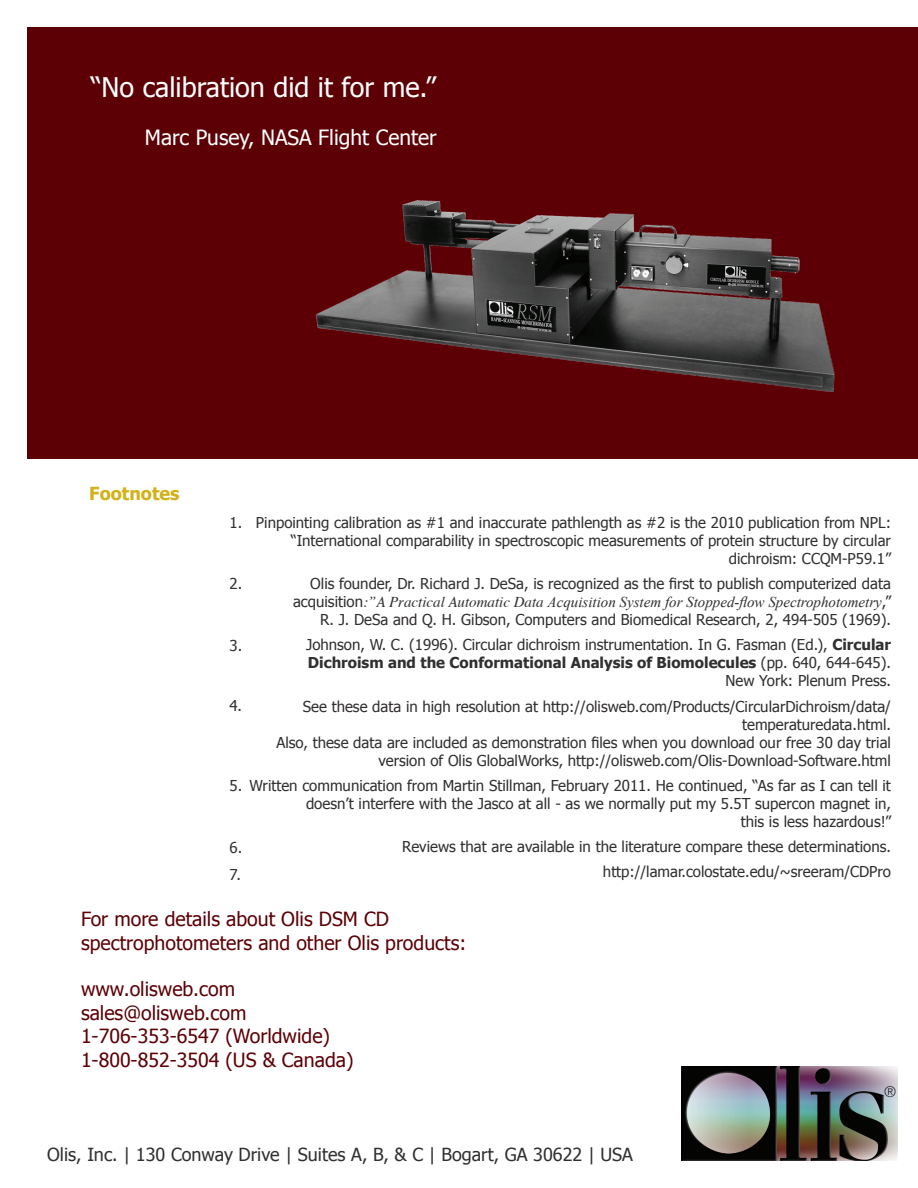
<style>
.page{position:relative;width:918px;height:1188px;background:#fff}
.page>*{position:absolute;margin:0;border:0;box-sizing:border-box;transform-origin:0 0}
.t1{font:27px "Tahoma";color:#fff}
.t2{font:21px "Tahoma";color:#fff}
.t3{font:19.5px/23.4px "Tahoma";color:#5d0006}
.t4{font:18px "Tahoma";color:#312f30}
.t5{font:700 18px "Tahoma";color:#d3b118}
.t6{font:15px/18px "Tahoma";color:#312f30;text-align:right}
.t7{font:700 15px/18px "Tahoma";color:#312f30;text-align:right}
.t8{font:italic 15px "Times New Roman";color:#312f30}
.s1{font-family:"Tahoma";font-style:normal}
.s2{font-family:"Times"}
.s3{font-weight:700}
.s4{font-weight:400}
</style>
<div class="page">
<div style="left:27px;top:27px;width:891px;height:432px;background:#5d0006"></div>
<img style="left:682px;top:1066px;width:216px;height:95px">
<img style="left:315px;top:200px;width:520px;height:192px">
<h1 class="t1" style="left:91px;top:70px;width:347px">“No calibration did it for me.”</h1>
<h2 class="t2" style="left:145px;top:124px;width:293px">Marc Pusey, NASA Flight Center</h2>
<p class="t5" style="left:89px;top:482px;width:92px">Footnotes</p>
<p class="t6" style="left:230px;top:513px;width:14px">1.</p>
<p class="t6" style="left:230px;top:574px;width:14px">2.</p>
<p class="t6" style="left:230px;top:636px;width:14px">3.</p>
<p class="t6" style="left:230px;top:696px;width:14px">4.</p>
<p class="t6" style="left:230px;top:776px;width:14px">5.</p>
<p class="t6" style="left:230px;top:833px;width:14px;line-height:27.3px;text-align:left">6.<br>7.</p>
<p class="t6" style="left:256px;top:513px;width:637px">Pinpointing calibration as #1 and inaccurate pathlength as #2 is the 2010 publication from NPL: “International comparability in spectroscopic measurements of protein structure by circular dichroism: CCQM-P59.1”</p>
<p class="t6" style="left:310px;top:574px;width:582px">Olis founder, Dr. Richard J. DeSa, is recognized as the first to publish computerized data</p>
<p class="t8" style="left:293px;top:592px;width:599px"><span class="s1">acquisition</span><span class="s2">:”A Practical Automatic Data</span> Acquisition System for Stopped-flow Spectrophotometry<span class="s1">,”</span></p>
<p class="t6" style="left:306px;top:607px;width:586px;line-height:25.2px">R. J. DeSa and Q. H. Gibson, Computers and Biomedical Research, 2, 494-505 (1969).<br>Johnson, W. C. (1996). Circular dichroism instrumentation. In G. Fasman (Ed.), <span class="s3">Circular</span></p>
<p class="t7" style="left:308px;top:653px;width:585px">Dichroism and the Conformational Analysis of Biomolecules <span class="s4">(pp. 640, 644-645).<br>New York: Plenum Press.</span></p>
<p class="t6" style="left:276px;top:697px;width:616px">See these data in high resolution at http://olisweb.com/Products/CircularDichroism/data/ temperaturedata.html.<br>Also, these data are included as demonstration files when you download our free 30 day trial version of Olis GlobalWorks, http://olisweb.com/Olis-Download-Software.html</p>
<p class="t6" style="left:249px;top:776px;width:643px">Written communication from Martin Stillman, February 2011. He continued, “As far as I can tell it doesn’t interfere with the Jasco at all - as we normally put my 5.5T supercon magnet in,<br>this is less hazardous!”</p>
<p class="t6" style="left:402px;top:833px;width:490px;line-height:25.2px">Reviews that are available in the literature compare these determinations. http://lamar.colostate.edu/~sreeram/CDPro</p>
<h3 class="t3" style="left:81px;top:907px;width:387px">For more details about Olis DSM CD spectrophotometers and other Olis products:</h3>
<h3 class="t3" style="left:81px;top:977px;width:274px">www.olisweb.com sales@olisweb.com<br>1-706-353-6547 (Worldwide)<br>1-800-852-3504 (US &amp; Canada)</h3>
<p class="t4" style="left:47px;top:1143px;width:587px">Olis, Inc. | 130 Conway Drive | Suites A, B, &amp; C | Bogart, GA 30622 | USA</p>
</div>
